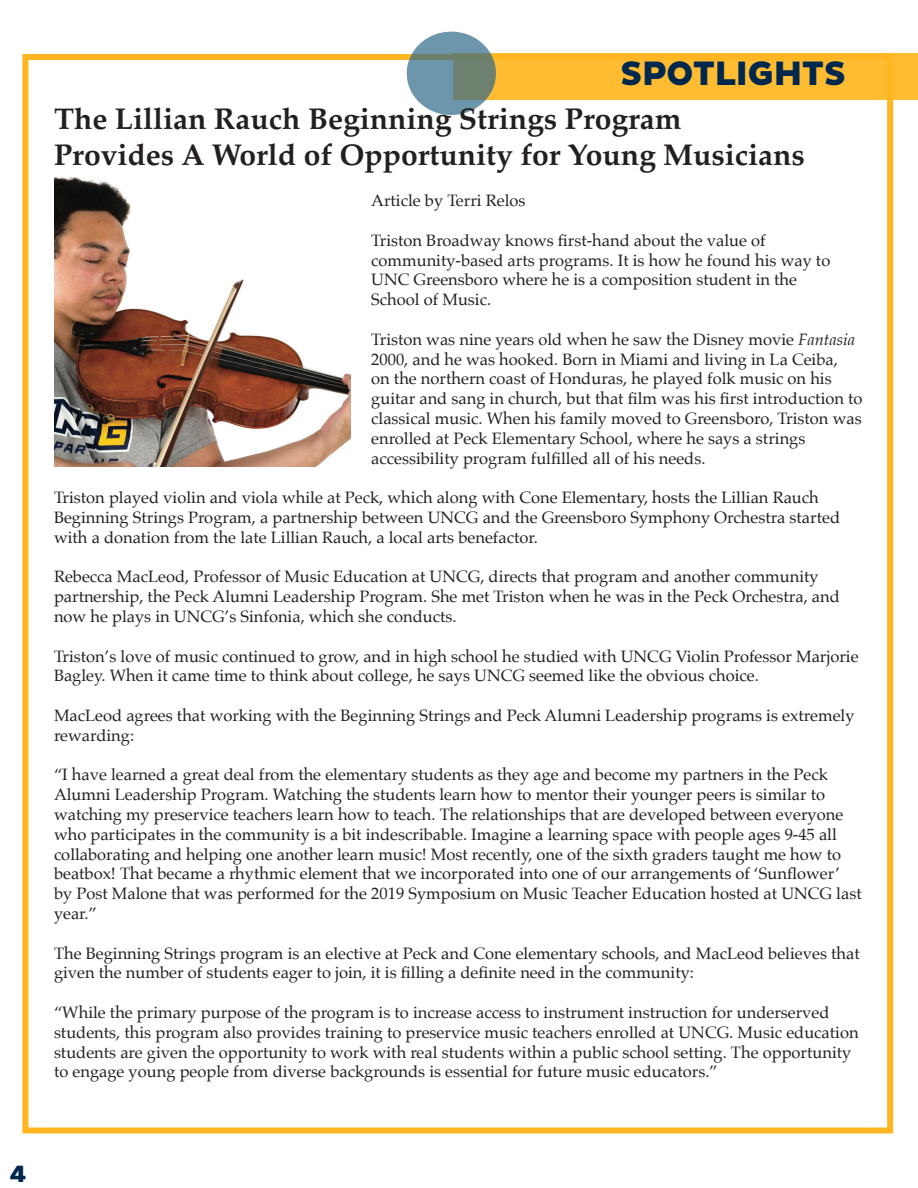
<style>
.page{position:relative;width:918px;height:1188px;background:#fff}
.page>*{position:absolute;margin:0;border:0;box-sizing:border-box;transform-origin:0 0}
.t1{font:800 34.5px "Pluto Sans";color:#00284c}
.t2{font:700 30px "Palatino";color:#231f20}
.t3{font:800 24px "Pluto Sans";color:#00284c}
.t4{font:16.5px/19.8px "Palatino";color:#231f20}
.s1{font-style:italic}
</style>
<div class="page">
<div style="left:22px;top:54px;width:871px;height:1080px;border:6px solid #ffb620"></div>
<div style="left:454px;top:54px;width:464px;height:46px;background:linear-gradient(to bottom,#ffba2c,#ffbd34)"></div>
<svg style="left:407px;top:32px;width:89px;height:83px;background:#6d8d94"></svg>
<img style="left:54px;top:177px;width:297px;height:289px">
<p class="t1" style="left:620px;top:54px;width:227px">SPOTLIGHTS</p>
<p class="t2" style="left:54px;top:93px;width:629px">The Lillian Rauch Beginning Strings Program</p>
<p class="t2" style="left:54px;top:129px;width:752px">Provides A World of Opportunity for Young Musicians</p>
<p class="t4" style="left:371px;top:191px;width:156px">Article by Terri Relos</p>
<p class="t4" style="left:371px;top:230px;width:396px">Triston Broadway knows first-hand about the value of</p>
<p class="t4" style="left:371px;top:250px;width:461px">community-based arts programs. It is how he found his way to<br>UNC Greensboro where he is a composition student in the</p>
<p class="t4" style="left:371px;top:290px;width:121px">School of Music.</p>
<p class="t4" style="left:371px;top:329px;width:493px">Triston was nine years old when he saw the Disney movie <span class="s1">Fantasia </span>2000, and he was hooked. Born in Miami and living in La Ceiba,<br>on the northern coast of Honduras, he played folk music on his guitar and sang in church, but that film was his first introduction to classical music. When his family moved to Greensboro, Triston was enrolled at Peck Elementary School, where he says a strings</p>
<p class="t4" style="left:371px;top:448px;width:336px">accessibility program fulfilled all of his needs.</p>
<p class="t4" style="left:54px;top:488px;width:766px">Triston played violin and viola while at Peck, which along with Cone Elementary, hosts the Lillian Rauch</p>
<p class="t4" style="left:54px;top:507px;width:788px">Beginning Strings Program, a partnership between UNCG and the Greensboro Symphony Orchestra started with a donation from the late Lillian Rauch, a local arts benefactor.</p>
<p class="t4" style="left:54px;top:567px;width:766px">Rebecca MacLeod, Professor of Music Education at UNCG, directs that program and another community</p>
<p class="t4" style="left:54px;top:587px;width:787px">partnership, the Peck Alumni Leadership Program. She met Triston when he was in the Peck Orchestra, and now he plays in UNCG’s Sinfonia, which she conducts.</p>
<p class="t4" style="left:54px;top:646px;width:806px">Triston’s love of music continued to grow, and in high school he studied with UNCG Violin Professor Marjorie<br>Bagley. When it came time to think about college, he says UNCG seemed like the obvious choice.</p>
<p class="t4" style="left:54px;top:705px;width:802px">MacLeod agrees that working with the Beginning Strings and Peck Alumni Leadership programs is extremely rewarding:</p>
<p class="t4" style="left:54px;top:765px;width:809px">“I have learned a great deal from the elementary students as they age and become my partners in the Peck Alumni Leadership Program. Watching the students learn how to mentor their younger peers is similar to watching my preservice teachers learn how to teach. The relationships that are developed between everyone who participates in the community is a bit indescribable. Imagine a learning space with people ages 9-45 all collaborating and helping one another learn music! Most recently, one of the sixth graders taught me how to beatbox! That became a rhythmic element that we incorporated into one of our arrangements of ‘Sunflower’ by Post Malone that was performed for the 2019 Symposium on Music Teacher Education hosted at UNCG last year.”</p>
<p class="t4" style="left:54px;top:943px;width:807px">The Beginning Strings program is an elective at Peck and Cone elementary schools, and MacLeod believes that given the number of students eager to join, it is filling a definite need in the community:</p>
<p class="t4" style="left:54px;top:1002px;width:806px">“While the primary purpose of the program is to increase access to instrument instruction for underserved students, this program also provides training to preservice music teachers enrolled at UNCG. Music education students are given the opportunity to work with real students within a public school setting. The opportunity to engage young people from diverse backgrounds is essential for future music educators.”</p>
<p class="t3" style="left:10px;top:1160px;width:18px">4</p>
</div>
